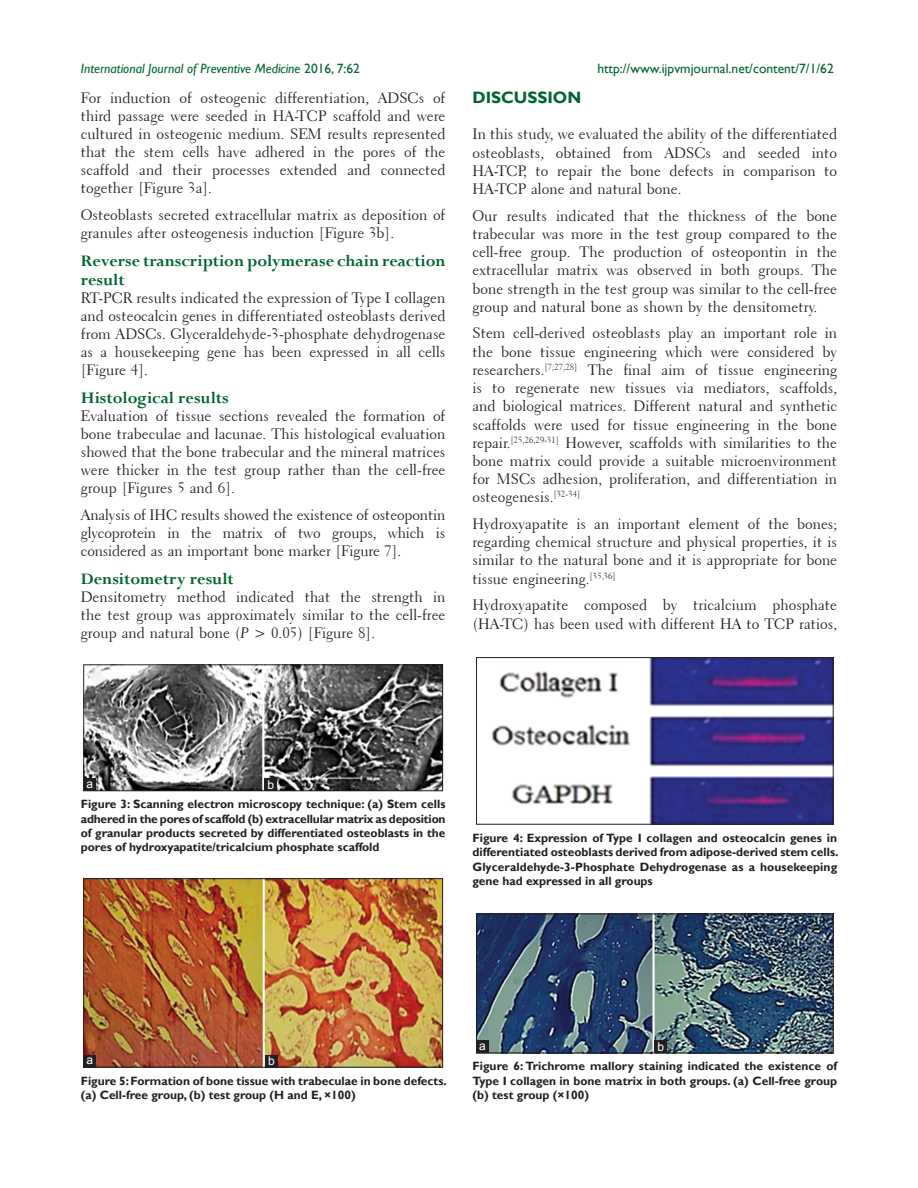
<style>
.page{position:relative;width:918px;height:1188px;background:#fff}
.page>*{position:absolute;margin:0;border:0;box-sizing:border-box;transform-origin:0 0}
.t1{font:700 18px/19.5px "Perpetua";color:#00652e}
.t2{font:700 16.5px "Gill Sans";color:#00652e}
.TX{font:15px/18.1px "Transitional 521 BT Roman A";color:#231f20;text-align:justify}
.t3{font:italic 13.5px "Gill Sans";color:#00652e}
.t4{font:13.5px "Gill Sans";color:#00652e}
.FGC{font:700 12px/14.4px "Gill Sans";color:#231f20;text-align:justify}
.LABEL{font:12px "Arial";color:#fff}
.s1{font-style:normal}
.s2{font-family:"Transitional 521 BT Cursive A"}
</style>
<div class="page">
<img style="left:491px;top:659px;width:340px;height:163px">
<div style="left:476px;top:657px;width:357px;height:167px;border:1px solid #231f20"></div>
<img style="left:86px;top:667px;width:355px;height:122px">
<div style="left:84px;top:665px;width:359px;height:126px;border:1px solid #231f20"></div>
<div style="left:265px;top:778px;width:12px;height:13px;background:#231f20"></div>
<div style="left:84px;top:778px;width:12px;height:13px;background:#231f20"></div>
<img style="left:86px;top:880px;width:355px;height:185px">
<div style="left:84px;top:878px;width:359px;height:189px;border:1px solid #231f20"></div>
<div style="left:265px;top:1055px;width:13px;height:12px;background:#231f20"></div>
<div style="left:84px;top:1055px;width:12px;height:12px;background:#231f20"></div>
<img style="left:478px;top:916px;width:353px;height:135px">
<div style="left:476px;top:914px;width:357px;height:139px;border:1px solid #231f20"></div>
<div style="left:654px;top:1040px;width:13px;height:13px;background:#231f20"></div>
<div style="left:476px;top:1040px;width:13px;height:13px;background:#231f20"></div>
<p class="t3" style="left:81px;top:61px;width:281px">International Journal of Preventive Medicine <span class="s1">2016, 7:62</span></p>
<p class="t4" style="left:597px;top:61px;width:238px">http://www.ijpvmjournal.net/content/7/1/62</p>
<p class="TX" style="left:81px;top:89px;width:366px">For induction of osteogenic differentiation, ADSCs of third passage were seeded in HA‑TCP scaffold and were cultured in osteogenic medium. SEM results represented that the stem cells have adhered in the pores of the scaffold and their processes extended and connected together [Figure 3a].</p>
<p class="TX" style="left:81px;top:206px;width:366px">Osteoblasts secreted extracellular matrix as deposition of granules after osteogenesis induction [Figure 3b].</p>
<h2 class="t1" style="left:81px;top:250px;width:366px">Reverse transcription polymerase chain reaction result</h2>
<p class="TX" style="left:81px;top:289px;width:366px">RT‑PCR results indicated the expression of Type I collagen and osteocalcin genes in differentiated osteoblasts derived from ADSCs. Glyceraldehyde‑3‑phosphate dehydrogenase as a housekeeping gene has been expressed in all cells [Figure 4].</p>
<h2 class="t1" style="left:81px;top:388px;width:149px">Histological results</h2>
<p class="TX" style="left:81px;top:407px;width:366px">Evaluation of tissue sections revealed the formation of bone trabeculae and lacunae. This histological evaluation showed that the bone trabecular and the mineral matrices were thicker in the test group rather than the cell‑free group [Figures 5 and 6].</p>
<p class="TX" style="left:81px;top:506px;width:366px">Analysis of IHC results showed the existence of osteopontin glycoprotein in the matrix of two groups, which is considered as an important bone marker [Figure 7].</p>
<h2 class="t1" style="left:81px;top:568px;width:154px">Densitometry result</h2>
<p class="TX" style="left:81px;top:588px;width:366px">Densitometry method indicated that the strength in the test group was approximately similar to the cell‑free group and natural bone (<span class="s2">P</span> &gt; 0.05) [Figure 8].</p>
<h1 class="t2" style="left:472px;top:88px;width:110px">DISCUSSION</h1>
<p class="TX" style="left:472px;top:125px;width:366px">In this study, we evaluated the ability of the differentiated osteoblasts, obtained from ADSCs and seeded into HA‑TCP, to repair the bone defects in comparison to HA‑TCP alone and natural bone.</p>
<p class="TX" style="left:472px;top:207px;width:366px">Our results indicated that the thickness of the bone trabecular was more in the test group compared to the cell‑free group. The production of osteopontin in the extracellular matrix was observed in both groups. The bone strength in the test group was similar to the cell‑free group and natural bone as shown by the densitometry.</p>
<p class="TX" style="left:472px;top:324px;width:366px">Stem cell‑derived osteoblasts play an important role in the bone tissue engineering which were considered by researchers.<sup>[7,27,28]</sup> The final aim of tissue engineering is to regenerate new tissues via mediators, scaffolds, and biological matrices. Different natural and synthetic scaffolds were used for tissue engineering in the bone repair.<sup>[25,26,29‑31]</sup> However, scaffolds with similarities to the bone matrix could provide a suitable microenvironment for MSCs adhesion, proliferation, and differentiation in osteogenesis.<sup>[32‑34]</sup></p>
<p class="TX" style="left:472px;top:515px;width:366px">Hydroxyapatite is an important element of the bones; regarding chemical structure and physical properties, it is similar to the natural bone and it is appropriate for bone tissue engineering.<sup>[35,36]</sup></p>
<p class="TX" style="left:472px;top:596px;width:366px">Hydroxyapatite composed by tricalcium phosphate (HA‑TC) has been used with different HA to TCP ratios,</p>
<p class="LABEL" style="left:87px;top:776px;width:8px">a</p>
<p class="LABEL" style="left:268px;top:777px;width:8px">b</p>
<p class="FGC" style="left:81px;top:797px;width:366px">Figure 3: Scanning electron microscopy technique: (a) Stem cells adhered in the pores of scaffold (b) extracellular matrix as deposition of granular products secreted by differentiated osteoblasts in the pores of hydroxyapatite/tricalcium phosphate scaffold</p>
<p class="FGC" style="left:473px;top:831px;width:367px">Figure 4: Expression of Type I collagen and osteocalcin genes in differentiated osteoblasts derived from adipose-derived stem cells.<br>Glyceraldehyde-3-Phosphate Dehydrogenase as a housekeeping gene had expressed in all groups</p>
<p class="LABEL" style="left:87px;top:1052px;width:8px">a</p>
<p class="LABEL" style="left:268px;top:1053px;width:8px">b</p>
<p class="FGC" style="left:81px;top:1074px;width:367px">Figure 5: Formation of bone tissue with trabeculae in bone defects. (a) Cell-free group, (b) test group (H and E, ×100)</p>
<p class="LABEL" style="left:479px;top:1038px;width:8px">a</p>
<p class="LABEL" style="left:658px;top:1039px;width:8px">b</p>
<p class="FGC" style="left:473px;top:1059px;width:366px">Figure 6: Trichrome mallory staining indicated the existence of Type I collagen in bone matrix in both groups. (a) Cell-free group (b) test group (×100)</p>
</div>
